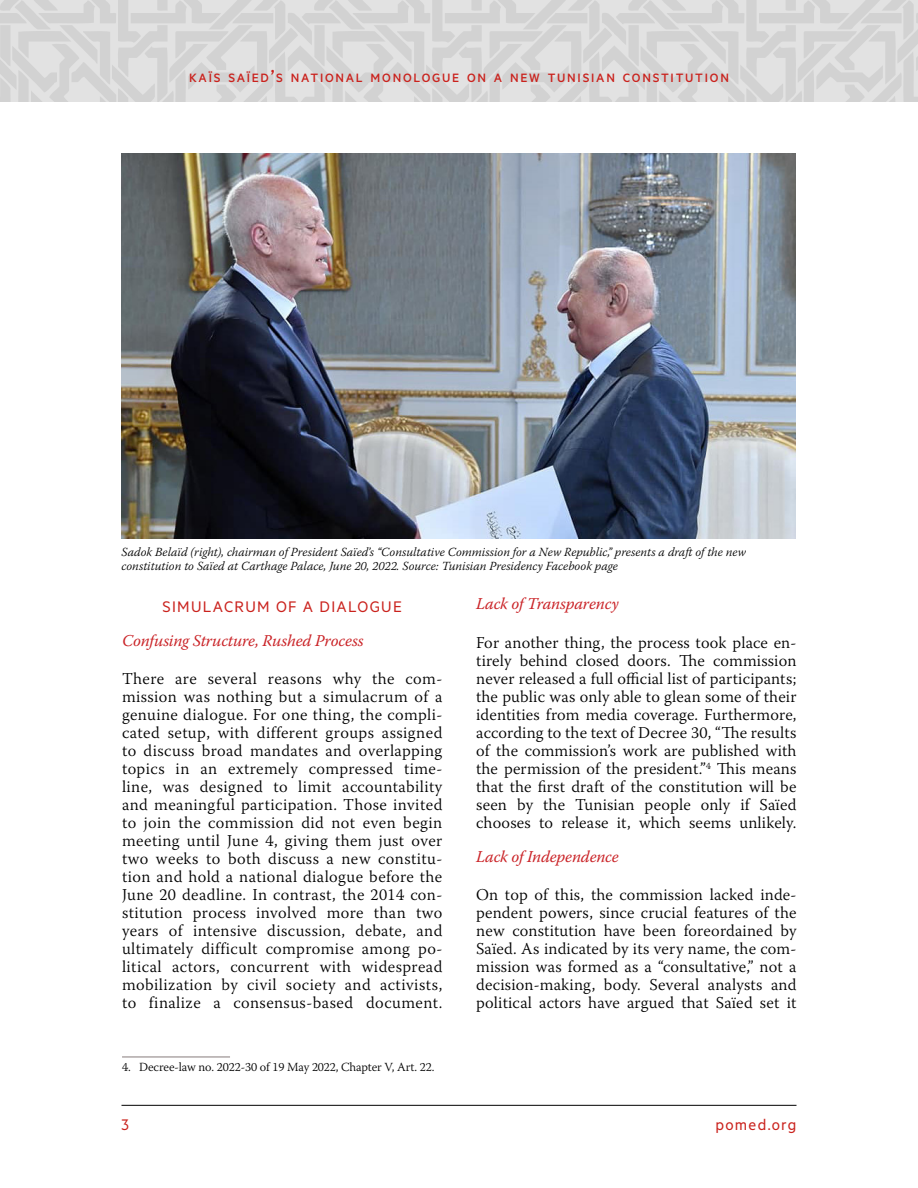
<style>
.page{position:relative;width:918px;height:1188px;background:#fff}
.page>*{position:absolute;margin:0;border:0;box-sizing:border-box;transform-origin:0 0}
.t1{font:17.25px "Metric";letter-spacing:.075em;color:#ca221d}
.t2{font:300 16.5px/18px "Warnock Pro";letter-spacing:.01em;color:#000;text-align:justify}
.t3{font:italic 16.5px "Warnock Pro";letter-spacing:-.01em;color:#ca2428}
.t4{font:500 13.65px "Metric";letter-spacing:.13em;color:#ca221d}
.t5{font:italic 300 12.3px/14.4px "Warnock Pro";color:#000}
.t6{font:300 12.3px "Warnock Pro";letter-spacing:-.01em;color:#000}
.s1{font-size:19.5px}
</style>
<div class="page">
<hr style="left:122px;top:1105px;width:674px;height:1px;background:#000">
<svg style="left:0;top:0;width:918px;height:102px;background:#d9d9d9"></svg>
<hr style="left:122px;top:1057px;width:108px;height:1px;background:#877c7c">
<img style="left:122px;top:153px;width:674px;height:386px">
<p class="t4" style="left:189px;top:70px;width:541px">KAÏS SAÏED<span class="s1">’</span>S NATIONAL MONOLOGUE ON A NEW TUNISIAN CONSTITUTION</p>
<p class="t5" style="left:122px;top:544px;width:626px">Sadok Belaïd (right), chairman of President Saïed’s “Consultative Commission for a New Republic,” presents a draft of the new constitution to Saïed at Carthage Palace, June 20, 2022. Source: Tunisian Presidency Facebook page</p>
<p class="t1" style="left:162px;top:597px;width:241px">SIMULACRUM OF A DIALOGUE</p>
<p class="t3" style="left:122px;top:631px;width:243px">Confusing Structure, Rushed Process</p>
<p class="t2" style="left:122px;top:669px;width:322px">There are several reasons why the com&shy;mission was nothing but a simulacrum of a genuine dialogue. For one thing, the compli&shy;cated setup, with different groups assigned to discuss broad mandates and overlapping topics in an extremely compressed time&shy;line, was designed to limit accountability and meaningful participation. Those invited to join the commission did not even begin meeting until June 4, giving them just over two weeks to both discuss a new constitu&shy;tion and hold a national dialogue before the June 20 deadline. In contrast, the 2014 con&shy;stitution process involved more than two years of intensive discussion, debate, and ultimately difficult compromise among po&shy;litical actors, concurrent with widespread mobilization by civil society and activists, to finalize a consensus-based document.</p>
<p class="t6" style="left:122px;top:1060px;width:314px">4. Decree-law no. 2022-30 of 19 May 2022, Chapter V, Art. 22.</p>
<p class="t3" style="left:476px;top:594px;width:144px">Lack of Transparency</p>
<p class="t2" style="left:476px;top:633px;width:322px">For another thing, the process took place en&shy;tirely behind closed doors. The commission never released a full official list of participants; the public was only able to glean some of their identities from media coverage. Furthermore, according to the text of Decree 30, “The results of the commission’s work are published with the permission of the president.”<sup>4</sup> This means that the first draft of the constitution will be seen by the Tunisian people only if Saïed chooses to release it, which seems unlikely.</p>
<p class="t3" style="left:476px;top:847px;width:144px">Lack of Independence</p>
<p class="t2" style="left:476px;top:885px;width:322px">On top of this, the commission lacked inde&shy;pendent powers, since crucial features of the new constitution have been foreordained by Saïed. As indicated by its very name, the com&shy;mission was formed as a “consultative,” not a decision-making, body. Several analysts and political actors have argued that Saïed set it</p>
<p class="t1" style="left:122px;top:1115px;width:9px">3</p>
<p class="t1" style="left:715px;top:1115px;width:83px">pomed.org</p>
</div>
